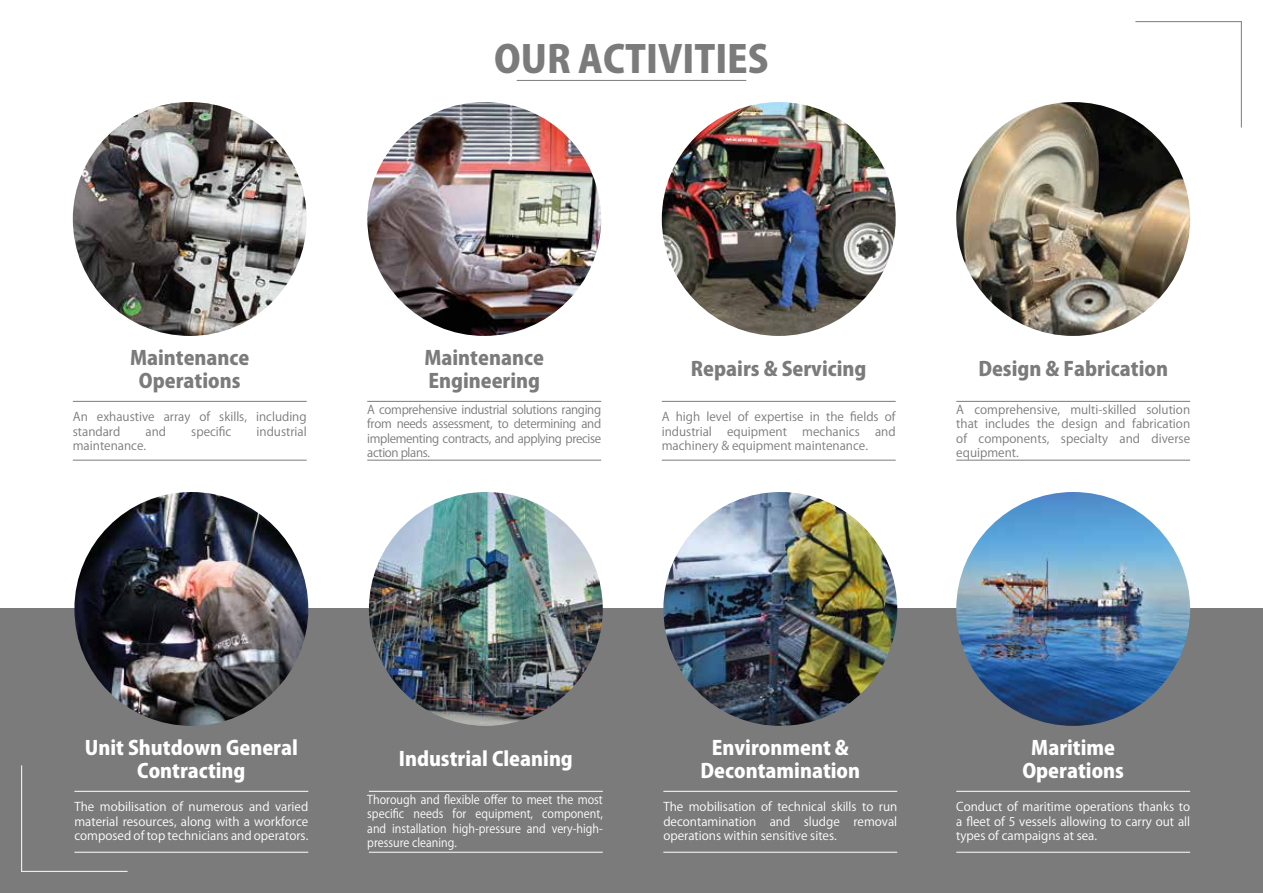
<style>
.page{position:relative;width:1263px;height:893px;background:#fff}
.page>*{position:absolute;margin:0;border:0;box-sizing:border-box;transform-origin:0 0}
.t1{font:800 37.5px "Koz Go Pro";color:#7c7b7b}
.t2{font:800 19.5px/23.4px "Koz Go Pro";color:#fff;text-align:center}
.t3{font:800 19.5px/23.4px "Koz Go Pro";color:#7c7b7b}
.t4{font:12px/14.4px "Koz Go Pro";color:#7c7b7b;text-align:justify}
.t5{font:12px/14.4px "Koz Go Pro";color:#fff;text-align:justify}
.t6{font:12px/14.4px "Koz Go Pro";color:#fff;text-align:justify;scale:.92 1}
</style>
<div class="page">
<hr style="left:517px;top:80px;width:229px;height:1px;background:#7c7b7b">
<div style="left:0;top:609px;width:1263px;height:284px;background:#7c7b7b"></div>
<img style="left:369px;top:492px;width:234px;height:234px;border-radius:117px">
<hr style="left:369px;top:791px;width:234px;height:1px;background:#fff">
<hr style="left:369px;top:852px;width:234px;height:1px;background:#fff">
<hr style="left:21px;top:765px;width:1px;height:107px;background:#fff">
<hr style="left:21px;top:871px;width:107px;height:1px;background:#fff">
<hr style="left:1241px;top:21px;width:1px;height:107px;background:#7c7b7b">
<hr style="left:1135px;top:21px;width:107px;height:1px;background:#7c7b7b">
<img style="left:367px;top:102px;width:234px;height:234px;border-radius:117px">
<hr style="left:367px;top:401px;width:234px;height:1px;background:#7c7b7b">
<hr style="left:367px;top:460px;width:234px;height:1px;background:#7c7b7b">
<img style="left:73px;top:102px;width:234px;height:234px;border-radius:117px">
<hr style="left:73px;top:401px;width:234px;height:1px;background:#7c7b7b">
<hr style="left:73px;top:460px;width:234px;height:1px;background:#7c7b7b">
<img style="left:662px;top:102px;width:234px;height:234px;border-radius:117px">
<hr style="left:662px;top:401px;width:234px;height:1px;background:#7c7b7b">
<hr style="left:662px;top:460px;width:234px;height:1px;background:#7c7b7b">
<img style="left:74px;top:492px;width:234px;height:234px;border-radius:117px">
<hr style="left:74px;top:791px;width:234px;height:1px;background:#fff">
<hr style="left:74px;top:852px;width:234px;height:1px;background:#fff">
<img style="left:663px;top:492px;width:234px;height:234px;border-radius:117px">
<hr style="left:663px;top:791px;width:234px;height:1px;background:#fff">
<hr style="left:663px;top:852px;width:234px;height:1px;background:#fff">
<img style="left:956px;top:102px;width:234px;height:234px;border-radius:117px">
<hr style="left:956px;top:401px;width:234px;height:1px;background:#7c7b7b">
<hr style="left:956px;top:460px;width:234px;height:1px;background:#7c7b7b">
<img style="left:956px;top:492px;width:234px;height:234px;border-radius:117px">
<hr style="left:956px;top:791px;width:234px;height:1px;background:#fff">
<hr style="left:956px;top:852px;width:234px;height:1px;background:#fff">
<h1 class="t1" style="left:494px;top:35px;width:276px">OUR ACTIVITIES</h1>
<h2 class="t3" style="left:130px;top:347px;width:121px;text-align:center">Maintenance<br>Operations</h2>
<h2 class="t3" style="left:424px;top:347px;width:121px">Maintenance<br>Engineering</h2>
<h2 class="t3" style="left:691px;top:359px;width:177px">Repairs &amp; Servicing</h2>
<h2 class="t3" style="left:978px;top:359px;width:191px">Design &amp; Fabrication</h2>
<p class="t4" style="left:73px;top:410px;width:235px">An exhaustive array of skills, including standard</p>
<p class="t4" style="left:145px;top:424px;width:22px">and</p>
<p class="t4" style="left:191px;top:424px;width:42px">specific</p>
<p class="t4" style="left:257px;top:424px;width:52px">industrial</p>
<p class="t4" style="left:73px;top:439px;width:75px">maintenance.</p>
<p class="t4" style="left:367px;top:403px;width:235px">A comprehensive industrial solutions ranging from needs assessment, to determining and implementing contracts, and applying precise action plans.</p>
<p class="t4" style="left:662px;top:410px;width:235px">A high level of expertise in the fields of industrial</p>
<p class="t4" style="left:727px;top:424px;width:61px">equipment</p>
<p class="t4" style="left:802px;top:424px;width:59px">mechanics</p>
<p class="t4" style="left:875px;top:424px;width:22px">and</p>
<p class="t4" style="left:662px;top:439px;width:208px">machinery &amp; equipment maintenance.</p>
<p class="t4" style="left:956px;top:403px;width:235px">A comprehensive, multi-skilled solution that includes the design and fabrication of components, specialty and diverse equipment.</p>
<h2 class="t2" style="left:85px;top:737px;width:215px">Unit Shutdown General<br>Contracting</h2>
<p class="t5" style="left:74px;top:800px;width:235px">The mobilisation of numerous and varied material resources, along with a workforce composed of top technicians and operators.</p>
<h2 class="t2" style="left:399px;top:749px;width:176px">Industrial Cleaning</h2>
<p class="t6" style="left:367px;top:793px;width:257px">Thorough and flexible offer to meet the most specific needs for equipment, component, and installation high-pressure and very-high&shy;pressure cleaning.</p>
<h2 class="t2" style="left:700px;top:737px;width:161px">Environment &amp;<br>Decontamination</h2>
<p class="t5" style="left:663px;top:800px;width:235px">The mobilisation of technical skills to run decontamination and sludge removal operations within sensitive sites.</p>
<h2 class="t2" style="left:1022px;top:737px;width:103px">Maritime<br>Operations</h2>
<p class="t5" style="left:956px;top:800px;width:235px">Conduct of maritime operations thanks to a fleet of 5 vessels allowing to carry out all types of campaigns at sea.</p>
</div>
